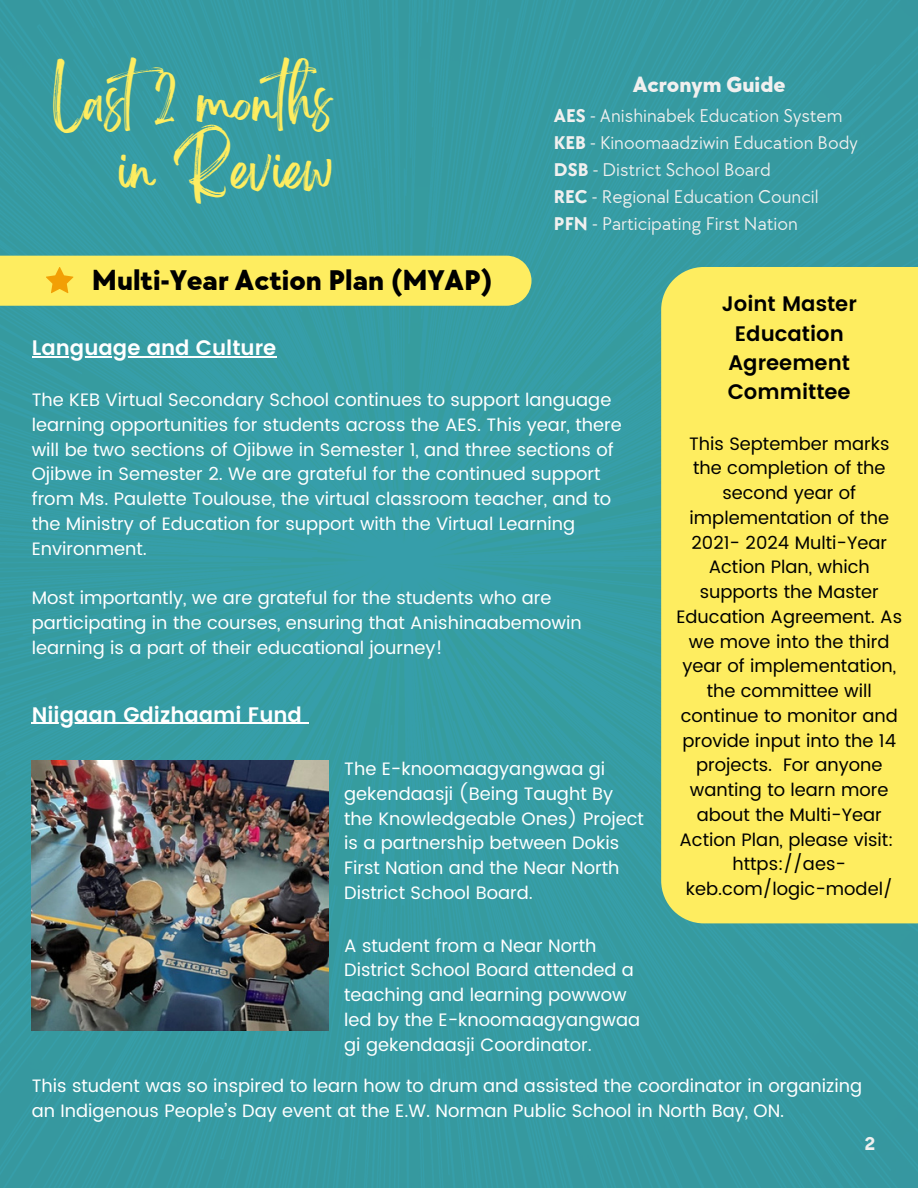
<style>
.page{position:relative;width:918px;height:1188px;background:#369ca2}
.page>*{position:absolute;margin:0;border:0;box-sizing:border-box;transform-origin:0 0}
.t1{font:48.6px "Brightwall";color:#feed60}
.t2{font:800 29.4px "TT Chocolates";color:#000}
.t3{font:800 22.35px "TT Chocolates";color:#f1f0ef}
.t4{font:600 21px/29.2px "Poppins";color:#000;text-align:center}
.t5{font:600 21px "Poppins";color:#fff}
.t6{font:19.05px "TT Chocolates";color:#f1f0ef}
.t7{font:700 19.05px "TT Chocolates";color:#f1f0ef}
.t8{font:18px/24.8px "Poppins";color:#fff}
.t9{font:18px/24.8px "Poppins";color:#000;text-align:center}
.s1{font-weight:700}
</style>
<div class="page">
<div style="left:0;top:256px;width:532px;height:50px;background:#feed60"></div>
<div style="left:661px;top:267px;width:257px;height:656px;background:#feed60"></div>
<img style="left:32px;top:760px;width:297px;height:270px">
<hr style="left:32px;top:357px;width:244px;height:1px;background:#fff">
<hr style="left:32px;top:723px;width:270px;height:1px;background:#fff">
<p class="t1" style="left:53px;top:85px;width:283px">Last2 months</p>
<p class="t1" style="left:118px;top:152px;width:217px">in Review</p>
<p class="t3" style="left:633px;top:72px;width:154px">Acronym Guide</p>
<p class="t6" style="left:554px;top:105px;width:290px"><span class="s1">AES</span> - Anishinabek Education System</p>
<p class="t6" style="left:554px;top:132px;width:305px"><span class="s1">KEB</span> - Kinoomaadziwin Education Body</p>
<p class="t6" style="left:554px;top:159px;width:219px"><span class="s1">DSB</span> - District School Board</p>
<p class="t6" style="left:554px;top:186px;width:266px"><span class="s1">REC</span> - Regional Education Council</p>
<p class="t6" style="left:554px;top:213px;width:245px"><span class="s1">PFN</span> - Participating First Nation</p>
<p class="t2" style="left:92px;top:263px;width:403px">Multi-Year Action Plan (MYAP)</p>
<p class="t5" style="left:32px;top:336px;width:246px">Language and Culture</p>
<p class="t8" style="left:32px;top:387px;width:591px">The KEB Virtual Secondary School continues to support language learning opportunities for students across the AES. This year, there will be two sections of Ojibwe in Semester 1, and three sections of Ojibwe in Semester 2. We are grateful for the continued support from Ms. Paulette Toulouse, the virtual classroom teacher, and to the Ministry of Education for support with the Virtual Learning Environment.</p>
<p class="t8" style="left:32px;top:585px;width:552px">Most importantly, we are grateful for the students who are participating in the courses, ensuring that Anishinaabemowin learning is a part of their educational journey!</p>
<p class="t5" style="left:32px;top:702px;width:272px">Niigaan Gdizhaami Fund</p>
<p class="t8" style="left:344px;top:757px;width:301px">The E-knoomaagyangwaa gi gekendaasji (Being Taught By the Knowledgeable Ones) Project is a partnership between Dokis<br>First Nation and the Near North<br>District School Board.</p>
<p class="t8" style="left:344px;top:933px;width:297px">A student from a Near North<br>District School Board attended a teaching and learning powwow led by the E-knoomaagyangwaa gi gekendaasji Coordinator.</p>
<p class="t4" style="left:722px;top:289px;width:137px">Joint Master<br>Education<br>Agreement<br>Committee</p>
<p class="t9" style="left:676px;top:431px;width:227px">This September marks the completion of the second year of implementation of the<br>2021- 2024 Multi-Year<br>Action Plan, which supports the Master<br>Education Agreement. As we move into the third year of implementation, the committee will continue to monitor and provide input into the 14 projects. For anyone wanting to learn more about the Multi-Year<br>Action Plan, please visit:</p>
<p class="t9" style="left:686px;top:852px;width:208px">https://aes&shy;keb.com/logic-model/</p>
<p class="t8" style="left:32px;top:1073px;width:832px">This student was so inspired to learn how to drum and assisted the coordinator in organizing an Indigenous People’s Day event at the E.W. Norman Public School in North Bay, ON.</p>
<p class="t7" style="left:864px;top:1132px;width:12px">2</p>
</div>
